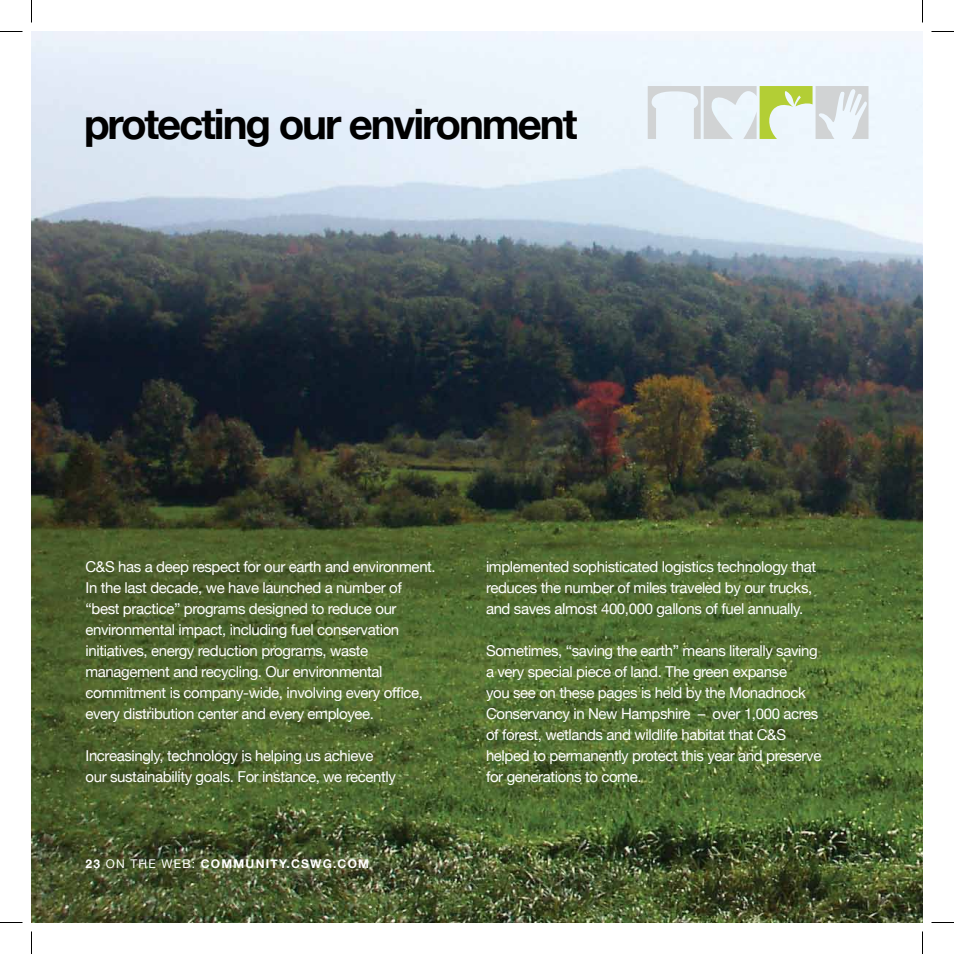
<style>
.page{position:relative;width:954px;height:954px;background:#fff}
.page>*{position:absolute;margin:0;border:0;box-sizing:border-box;transform-origin:0 0}
.t1{font:700 42px "Helvetica Neue";letter-spacing:-.06em;color:#000}
.t2{font:15px/21px "Helvetica Neue";letter-spacing:-.025em;color:#fff}
.t3{font:700 12px "Helvetica Neue";letter-spacing:.1em;color:#fff}
.t4{font:12px "Helvetica Neue";color:#fff}
.s1{font-weight:700}
.s2{font-weight:400}
</style>
<div class="page">
<img style="left:32px;top:32px;width:890px;height:890px">
<svg style="left:648px;top:86px;width:220px;height:53px;background:#dce5d7"></svg>
<svg style="left:0;top:31px;width:22px;height:1px"></svg>
<svg style="left:932px;top:31px;width:22px;height:1px"></svg>
<svg style="left:0;top:922px;width:22px;height:1px"></svg>
<svg style="left:932px;top:922px;width:22px;height:1px"></svg>
<svg style="left:31px;top:0;width:1px;height:22px"></svg>
<svg style="left:31px;top:932px;width:1px;height:22px"></svg>
<svg style="left:922px;top:0;width:1px;height:22px"></svg>
<svg style="left:922px;top:932px;width:1px;height:22px"></svg>
<h1 class="t1" style="left:84px;top:98px;width:495px">protecting our environment</h1>
<p class="t2" style="left:86px;top:556px;width:352px">C&amp;S has a deep respect for our earth and environment.<br>I n the last decade, we have launched a number of “best practice” programs designed to reduce our environmental impact, including fuel conservation initiatives, energy reduction programs, waste management and recycling. Our environmental commitment is company-wide, involving every office, every distribution center and every employee.</p>
<p class="t2" style="left:86px;top:745px;width:312px">I ncreasingly, technology is helping us achieve our sustainability goals. For instance, we recently</p>
<p class="t4" style="left:86px;top:856px;width:55px"><span class="s1">23</span> on the</p>
<p class="t3" style="left:162px;top:856px;width:141px"><span class="s2">web:</span> community.cswg</p>
<p class="t3" style="left:333px;top:856px;width:38px">.com</p>
<p class="t2" style="left:486px;top:556px;width:332px">implemented sophisticated logistics technology that reduces the number of miles traveled by our trucks, and saves almost 400,000 gallons of fuel annually.</p>
<p class="t2" style="left:486px;top:640px;width:337px">Sometimes, “saving the earth” means literally saving a very special piece of land. The green expanse<br>you see on these pages is held by the Monadnock Conservancy in New Hampshire – over 1,000 acres of forest, wetlands and wildlife habitat that C&amp;S helped to permanently protect this year and preserve for generations to come.</p>
</div>
